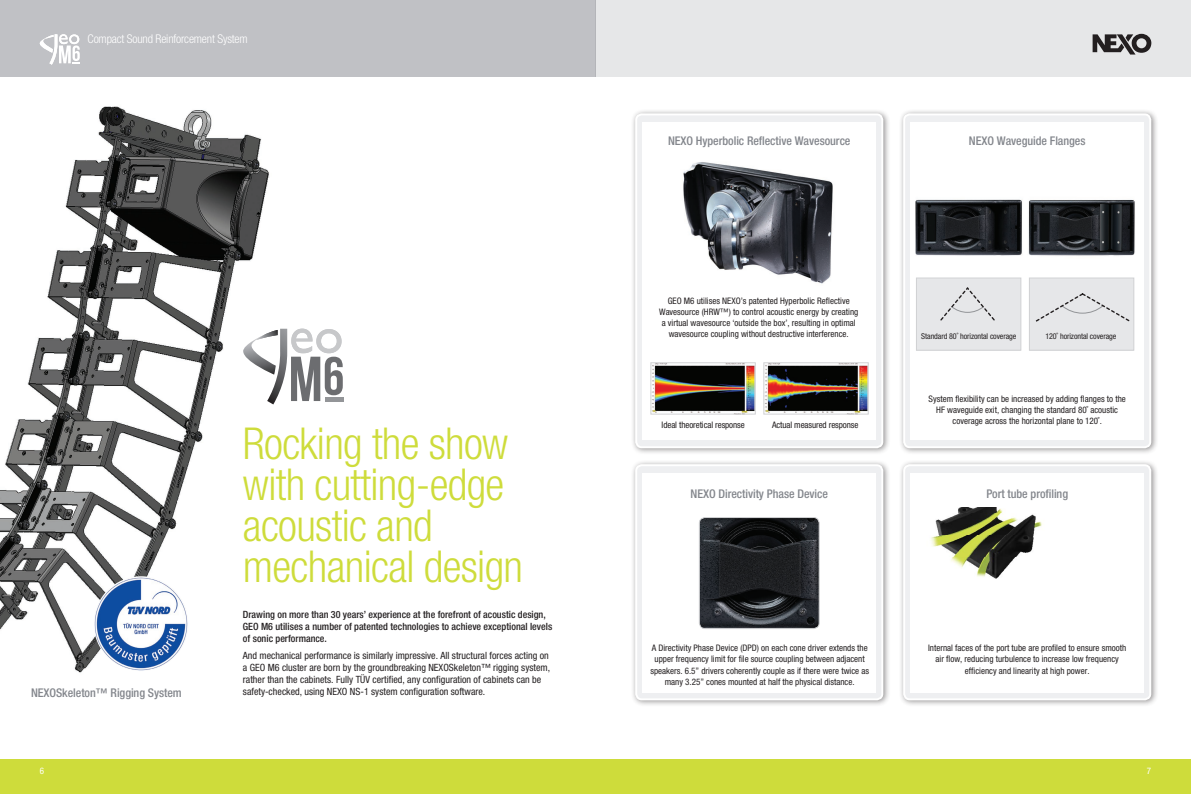
<style>
.page{position:relative;width:1191px;height:794px;background:#fff}
.page>*{position:absolute;margin:0;border:0;box-sizing:border-box;transform-origin:0 0}
.t1{font:300 condensed 44px/41px "Helvetica Neue";letter-spacing:-.015em;color:#cedc3b}
.t2{font:500 condensed 12px "Helvetica Neue";letter-spacing:-.005em;color:#83868c}
.t3{font:300 condensed 12px "Helvetica Neue";letter-spacing:-.015em;color:#fff}
.t4{font:condensed 10px/12px "Helvetica Neue";color:#231f20}
.t5{font:500 condensed 10px/12px "Helvetica Neue";color:#231f20}
.t6{font:condensed 9px/11px "Helvetica Neue";color:#231f20;text-align:center}
.t7{font:condensed 9px "Helvetica Neue";color:#fff}
.t8{font:condensed 8px "Helvetica Neue";letter-spacing:-.01em;color:#231f20}
</style>
<div class="page">
<img style="left:0;top:106px;width:344px;height:567px">
<div style="left:0;top:0;width:595px;height:77px;background:#c0c1c5"></div>
<div style="left:0;top:760px;width:1191px;height:34px;background:#cedc3b"></div>
<svg style="left:40px;top:34px;width:40px;height:31px"></svg>
<div style="left:595px;top:0;width:596px;height:77px;background:#e6e7e8"></div>
<svg style="left:1092px;top:34px;width:59px;height:21px"></svg>
<svg style="left:243px;top:329px;width:100px;height:75px"></svg>
<hr style="left:325px;top:397px;width:18px;height:4px;background:#939598">
<div style="left:630px;top:108px;width:260px;height:347px;background:#231f20;opacity:.5"></div>
<div style="left:636px;top:114px;width:246px;height:333px;background:#eeeff1;border-radius:6px"></div>
<div style="left:635px;top:113px;width:248px;height:335px;border:2px solid #fff;border-radius:6px"></div>
<div style="left:642px;top:122px;width:234px;height:318px;background:#fff"></div>
<div style="left:630px;top:459px;width:260px;height:248px;background:#231f20;opacity:.5"></div>
<div style="left:636px;top:465px;width:246px;height:234px;background:#eeeff1;border-radius:6px"></div>
<div style="left:635px;top:464px;width:248px;height:236px;border:2px solid #fff;border-radius:6px"></div>
<div style="left:642px;top:473px;width:234px;height:220px;background:#fff"></div>
<div style="left:898px;top:108px;width:260px;height:347px;background:#231f20;opacity:.5"></div>
<div style="left:904px;top:114px;width:246px;height:333px;background:#eeeff1;border-radius:6px"></div>
<div style="left:903px;top:113px;width:248px;height:335px;border:2px solid #fff;border-radius:6px"></div>
<div style="left:910px;top:122px;width:234px;height:318px;background:#fff"></div>
<div style="left:898px;top:459px;width:260px;height:248px;background:#231f20;opacity:.5"></div>
<div style="left:904px;top:465px;width:246px;height:234px;background:#eeeff1;border-radius:6px"></div>
<div style="left:903px;top:464px;width:248px;height:236px;border:2px solid #fff;border-radius:6px"></div>
<div style="left:910px;top:473px;width:234px;height:220px;background:#fff"></div>
<img style="left:652px;top:364px;width:102px;height:48px">
<div style="left:650px;top:362px;width:106px;height:52px;border:1px solid #d1d2d4"></div>
<img style="left:765px;top:364px;width:101px;height:48px">
<div style="left:763px;top:362px;width:105px;height:52px;border:1px solid #d1d2d4"></div>
<div style="left:918px;top:279px;width:101px;height:42px;background:#e6e7e9"></div>
<div style="left:916px;top:321px;width:105px;height:29px;background:#e6e7e9"></div>
<div style="left:916px;top:277px;width:105px;height:74px;border:1px solid #d1d2d4"></div>
<div style="left:1031px;top:279px;width:101px;height:70px;background:#e6e7e9"></div>
<div style="left:1029px;top:321px;width:6px;height:29px;background:#e6e7e9"></div>
<hr style="left:1130px;top:321px;width:3px;height:29px;background:#e6e7e9">
<div style="left:1029px;top:277px;width:105px;height:74px;border:1px solid #d1d2d4"></div>
<img style="left:916px;top:199px;width:106px;height:57px">
<img style="left:1028px;top:199px;width:107px;height:57px">
<img style="left:683px;top:162px;width:150px;height:122px">
<img style="left:700px;top:517px;width:119px;height:111px">
<div style="left:699px;top:517px;width:120px;height:112px;border:1px solid #d1d2d4;border-radius:6px"></div>
<img style="left:930px;top:507px;width:112px;height:72px">
<img style="left:94px;top:576px;width:94px;height:95px;border-radius:47px">
<p class="t3" style="left:88px;top:32px;width:161px">Compact Sound Reinforcement System</p>
<p class="t2" style="left:31px;top:686px;width:152px">NEXOSkeleton™ Rigging System</p>
<p class="t1" style="left:243px;top:422px;width:282px">Rocking the show with cutting-edge acoustic and mechanical design</p>
<p class="t5" style="left:243px;top:608px;width:311px">Drawing on more than 30 years’ experience at the forefront of acoustic design,<br>GEO M6 utilises a number of patented technologies to achieve exceptional levels of sonic performance.</p>
<p class="t4" style="left:243px;top:649px;width:309px">And mechanical performance is similarly impressive. All structural forces acting on a GEO M6 cluster are born by the groundbreaking NEXOSkeleton™ rigging system, rather than the cabinets. Fully TÜV certified, any configuration of cabinets can be safety-checked, using NEXO NS-1 system configuration software.</p>
<p class="t2" style="left:668px;top:134px;width:184px">NEXO Hyperbolic Reflective Wavesource</p>
<p class="t2" style="left:969px;top:134px;width:118px">NEXO Waveguide Flanges</p>
<p class="t6" style="left:659px;top:295px;width:201px">GEO M6 utilises NEXO’s patented Hyperbolic Reflective Wavesource (HRW™) to control acoustic energy by creating a virtual wavesource ‘outside the box’, resulting in optimal wavesource coupling without destructive interference.</p>
<p class="t6" style="left:661px;top:419px;width:85px">Ideal theoretical response</p>
<p class="t6" style="left:772px;top:419px;width:88px">Actual measured response</p>
<p class="t2" style="left:690px;top:486px;width:139px">NEXO Directivity Phase Device</p>
<p class="t8" style="left:921px;top:332px;width:97px">Standard 80˚ horizontal coverage</p>
<p class="t8" style="left:1045px;top:332px;width:72px">120˚ horizontal coverage</p>
<p class="t6" style="left:928px;top:393px;width:199px">System flexibility can be increased by adding flanges to the</p>
<p class="t6" style="left:936px;top:404px;width:183px">HF waveguide exit, changing the standard 80˚ acoustic</p>
<p class="t6" style="left:952px;top:415px;width:151px">coverage across the horizontal plane to 120˚.</p>
<p class="t2" style="left:986px;top:486px;width:83px">Port tube profiling</p>
<p class="t6" style="left:650px;top:643px;width:220px">A Directivity Phase Device (DPD) on each cone driver extends the upper frequency limit for file source coupling between adjacent speakers. 6.5” drivers coherently couple as if there were twice as many 3.25” cones mounted at half the physical distance.</p>
<p class="t6" style="left:928px;top:643px;width:200px">Internal faces of the port tube are profiled to ensure smooth</p>
<p class="t6" style="left:935px;top:654px;width:185px">air flow, reducing turbulence to increase low frequency</p>
<p class="t6" style="left:964px;top:665px;width:126px">efficiency and linearity at high power.</p>
<p class="t7" style="left:40px;top:765px;width:6px">6</p>
<p class="t7" style="left:1147px;top:765px;width:6px">7</p>
</div>
